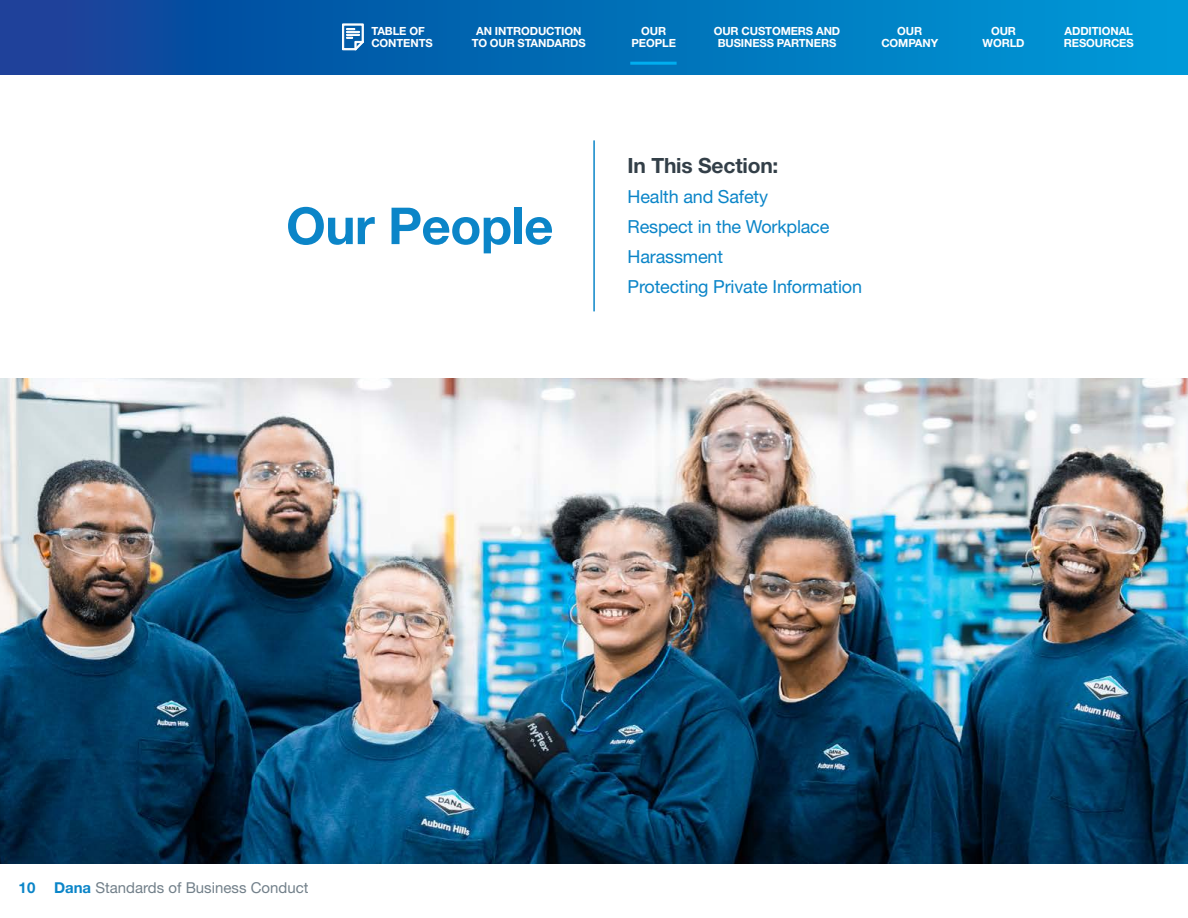
<style>
.page{position:relative;width:1188px;height:918px;background:#fff}
.page>*{position:absolute;margin:0;border:0;box-sizing:border-box;transform-origin:0 0}
.t1{font:700 51px "Helvetica Neue LT Pro";letter-spacing:-.01em;color:#0b85c8}
.t2{font:700 21px "Helvetica Neue LT Pro";letter-spacing:-.01em;color:#333f48}
.t3{font:18px/30px "Helvetica Neue LT Pro";letter-spacing:-.01em;color:#0b85c8}
.t4{font:15px "Helvetica Neue LT Pro";color:#72808a}
.t5{font:700 11.25px/12px "Helvetica Neue LT Pro";letter-spacing:-.01em;color:#fff;text-align:center}
.s1{font-weight:700;color:#0b85c8}
</style>
<div class="page">
<svg style="left:0;top:0;width:1188px;height:75px;background:#036cb6"></svg>
<svg style="left:342px;top:23px;width:22px;height:28px"></svg>
<hr style="left:630px;top:62px;width:47px;height:3px;background:#00aeef">
<hr style="left:593px;top:140px;width:2px;height:171px;background:#0b85c8">
<img style="left:0;top:378px;width:1188px;height:486px">
<p class="t5" style="left:371px;top:25px;width:63px;text-align:left">TABLE OF<br>CONTENTS</p>
<p class="t5" style="left:472px;top:25px;width:116px">AN INTRODUCTION<br>TO OUR STANDARDS</p>
<p class="t5" style="left:632px;top:25px;width:46px">OUR<br>PEOPLE</p>
<p class="t5" style="left:714px;top:25px;width:128px">OUR CUSTOMERS AND<br>BUSINESS PARTNERS</p>
<p class="t5" style="left:881px;top:25px;width:58px">OUR<br>COMPANY</p>
<p class="t5" style="left:983px;top:25px;width:44px">OUR<br>WORLD</p>
<p class="t5" style="left:1064px;top:25px;width:71px;text-align:left">ADDITIONAL<br>RESOURCES</p>
<h1 class="t1" style="left:286px;top:194px;width:269px">Our People</h1>
<h2 class="t2" style="left:628px;top:153px;width:152px">In This Section:</h2>
<h3 class="t3" style="left:628px;top:182px;width:236px">Health and Safety<br>Respect in the Workplace<br>Harassment<br>Protecting Private Information</h3>
<h3 class="t4" style="left:19px;top:879px;width:291px"><span class="s1">10 Dana</span> Standards of Business Conduct</h3>
</div>
